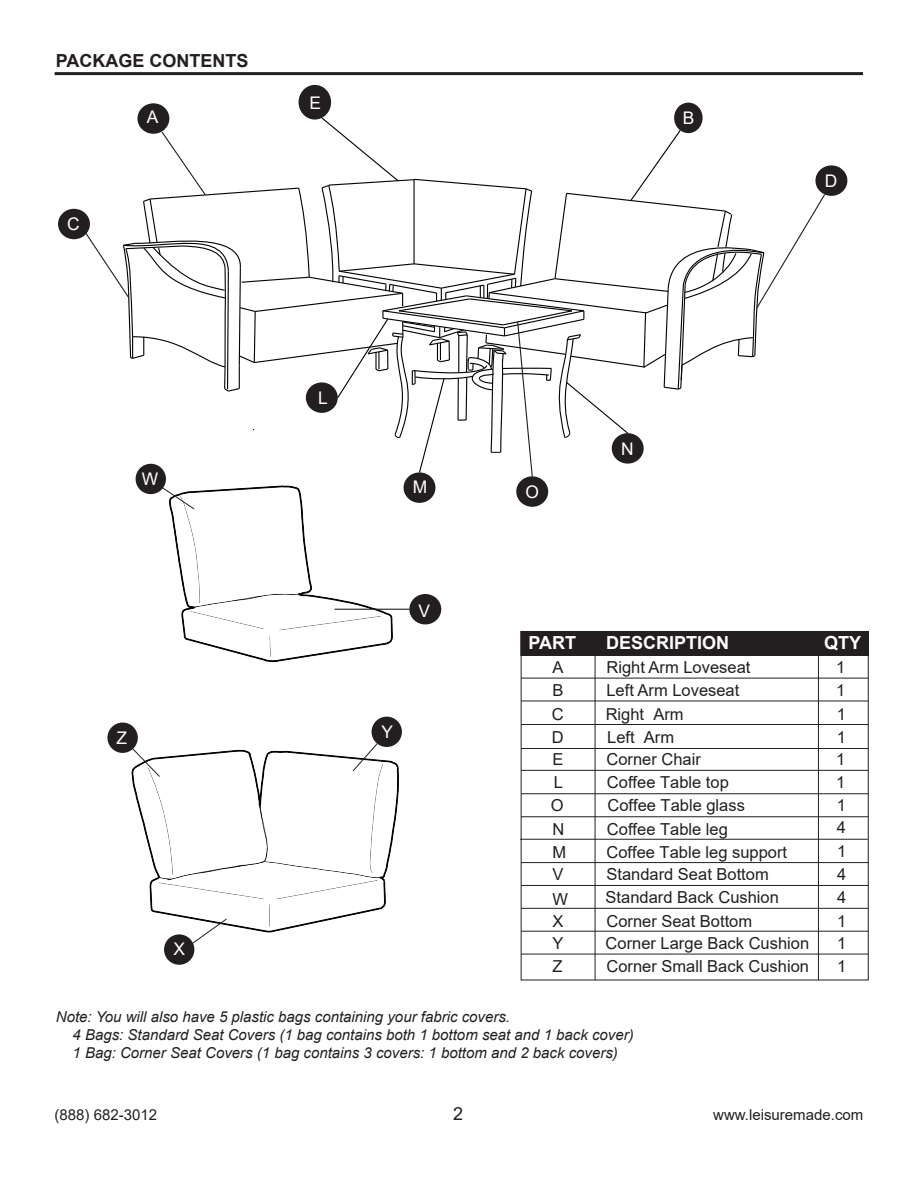
<style>
.page{position:relative;width:918px;height:1188px;background:#fff}
.page>*{position:absolute;margin:0;border:0;box-sizing:border-box;transform-origin:0 0}
.t1{font:700 18px "Arial";color:#fff}
.t2{font:700 18px "Arial";color:#231f20}
.t3{font:18px "Arial";color:#231f20}
.t4{font:17.4px "Arial";color:#fff}
.t5{font:16.5px/23.2px "Arial";color:#231f20}
.t6{font:italic 15px/18px "Arial";color:#231f20}
.t7{font:15px "Arial";color:#231f20}
</style>
<div class="page">
<hr style="left:55px;top:72px;width:808px;height:3px;background:#231f20">
<img style="left:126px;top:737px;width:274px;height:208px">
<div style="left:164px;top:934px;width:30px;height:31px;background:#231f20;border-radius:50%"></div>
<div style="left:372px;top:717px;width:30px;height:30px;background:#231f20;border-radius:50%"></div>
<div style="left:107px;top:723px;width:31px;height:30px;background:#231f20;border-radius:50%"></div>
<svg style="left:131px;top:747px;width:30px;height:31px"></svg>
<svg style="left:352px;top:743px;width:26px;height:29px"></svg>
<svg style="left:189px;top:918px;width:39px;height:28px"></svg>
<div style="left:520px;top:631px;width:349px;height:25px;background:#231f20"></div>
<hr style="left:595px;top:632px;width:1px;height:348px;background:#231f20">
<hr style="left:818px;top:632px;width:1px;height:348px;background:#231f20">
<hr style="left:521px;top:678px;width:347px;height:1px;background:#231f20">
<hr style="left:521px;top:701px;width:347px;height:1px;background:#231f20">
<hr style="left:521px;top:770px;width:347px;height:1px;background:#231f20">
<hr style="left:521px;top:862px;width:348px;height:1px;background:#231f20">
<hr style="left:521px;top:885px;width:347px;height:1px;background:#231f20">
<hr style="left:521px;top:908px;width:347px;height:1px;background:#231f20">
<hr style="left:521px;top:931px;width:347px;height:1px;background:#231f20">
<hr style="left:521px;top:954px;width:347px;height:1px;background:#231f20">
<img style="left:165px;top:481px;width:240px;height:182px">
<div style="left:136px;top:464px;width:30px;height:30px;background:#231f20;border-radius:50%"></div>
<svg style="left:157px;top:484px;width:38px;height:26px"></svg>
<div style="left:137px;top:103px;width:32px;height:31px;background:#231f20;border-radius:50%"></div>
<div style="left:299px;top:85px;width:32px;height:35px;background:#231f20;border-radius:50%"></div>
<div style="left:674px;top:103px;width:29px;height:30px;background:#231f20;border-radius:50%"></div>
<div style="left:404px;top:472px;width:31px;height:31px;background:#231f20;border-radius:50%"></div>
<div style="left:516px;top:476px;width:32px;height:31px;background:#231f20;border-radius:50%"></div>
<hr style="left:521px;top:793px;width:347px;height:1px;background:#231f20">
<hr style="left:521px;top:816px;width:347px;height:1px;background:#231f20">
<hr style="left:520px;top:839px;width:348px;height:1px;background:#231f20">
<div style="left:409px;top:594px;width:32px;height:30px;background:#231f20;border-radius:50%"></div>
<hr style="left:334px;top:609px;width:75px;height:1px;background:#231f20">
<div style="left:815px;top:165px;width:32px;height:31px;background:#231f20;border-radius:50%"></div>
<div style="left:58px;top:209px;width:32px;height:30px;background:#231f20;border-radius:50%"></div>
<svg style="left:82px;top:116px;width:744px;height:362px"></svg>
<hr style="left:521px;top:724px;width:347px;height:1px;background:#231f20">
<hr style="left:521px;top:748px;width:347px;height:1px;background:#231f20">
<p class="t2" style="left:56px;top:48px;width:194px">PACKAGE CONTENTS</p>
<p class="t4" style="left:309px;top:91px;width:13px">E</p>
<p class="t4" style="left:67px;top:212px;width:14px">C</p>
<p class="t4" style="left:147px;top:105px;width:13px">A</p>
<p class="t4" style="left:683px;top:106px;width:13px">B</p>
<p class="t4" style="left:825px;top:169px;width:14px">D</p>
<p class="t4" style="left:142px;top:467px;width:18px">W</p>
<p class="t4" style="left:116px;top:726px;width:12px">Z</p>
<p class="t4" style="left:174px;top:937px;width:13px">X</p>
<p class="t4" style="left:318px;top:386px;width:11px">L</p>
<p class="t4" style="left:413px;top:474px;width:16px">M</p>
<p class="t4" style="left:419px;top:599px;width:13px">V</p>
<p class="t4" style="left:381px;top:720px;width:13px">Y</p>
<p class="t4" style="left:526px;top:480px;width:15px">O</p>
<p class="t4" style="left:621px;top:437px;width:14px">N</p>
<p class="t1" style="left:528px;top:630px;width:49px">PART</p>
<p class="t1" style="left:606px;top:630px;width:125px">DESCRIPTION</p>
<p class="t1" style="left:824px;top:630px;width:39px">QTY</p>
<p class="t5" style="left:552px;top:656px;width:13px">A</p>
<p class="t5" style="left:606px;top:656px;width:145px">Right Arm Loveseat</p>
<p class="t5" style="left:836px;top:656px;width:11px">1</p>
<p class="t5" style="left:552px;top:678px;width:13px">B</p>
<p class="t5" style="left:606px;top:678px;width:134px">Left Arm Loveseat</p>
<p class="t5" style="left:836px;top:678px;width:11px">1</p>
<p class="t5" style="left:552px;top:702px;width:13px">C<br>D</p>
<p class="t5" style="left:606px;top:702px;width:79px">Right Arm<br>Left Arm</p>
<p class="t5" style="left:837px;top:702px;width:11px">1<br>1</p>
<p class="t5" style="left:552px;top:748px;width:13px">E</p>
<p class="t5" style="left:606px;top:748px;width:96px">Corner Chair</p>
<p class="t5" style="left:836px;top:748px;width:11px">1</p>
<p class="t5" style="left:554px;top:771px;width:11px">L</p>
<p class="t5" style="left:607px;top:771px;width:123px">Coffee Table top</p>
<p class="t5" style="left:836px;top:771px;width:11px">1</p>
<p class="t5" style="left:551px;top:794px;width:14px">O</p>
<p class="t5" style="left:607px;top:794px;width:139px">Coffee Table glass</p>
<p class="t5" style="left:837px;top:794px;width:11px">1</p>
<p class="t5" style="left:552px;top:817px;width:13px">N</p>
<p class="t5" style="left:607px;top:817px;width:123px">Coffee Table leg</p>
<p class="t5" style="left:837px;top:816px;width:11px">4</p>
<p class="t5" style="left:552px;top:841px;width:15px">M</p>
<p class="t5" style="left:606px;top:841px;width:182px">Coffee Table leg support</p>
<p class="t5" style="left:552px;top:888px;width:17px;line-height:22.2px">W<br>X</p>
<p class="t5" style="left:552px;top:863px;width:13px">V</p>
<p class="t5" style="left:606px;top:863px;width:164px">Standard Seat Bottom</p>
<p class="t5" style="left:606px;top:886px;width:175px">Standard Back Cushion</p>
<p class="t5" style="left:606px;top:931px;width:205px">Corner Large Back Cushion</p>
<p class="t5" style="left:606px;top:909px;width:147px">Corner Seat Bottom</p>
<p class="t5" style="left:552px;top:931px;width:13px">Y<br>Z</p>
<p class="t5" style="left:606px;top:954px;width:204px">Corner Small Back Cushion</p>
<p class="t5" style="left:837px;top:839px;width:11px;text-align:justify">1<br>4<br>4</p>
<p class="t5" style="left:837px;top:909px;width:11px;line-height:22.6px;text-align:justify">1<br>1<br>1</p>
<p class="t6" style="left:73px;top:1008px;width:563px;text-indent:-17px">Note: You will also have 5 plastic bags containing your fabric covers.<br>4 Bags: Standard Seat Covers (1 bag contains both 1 bottom seat and 1 back cover)<br>1 Bag: Corner Seat Covers (1 bag contains 3 covers: 1 bottom and 2 back covers)</p>
<p class="t3" style="left:453px;top:1102px;width:12px">2</p>
<p class="t7" style="left:55px;top:1105px;width:104px">(888) 682-3012</p>
<p class="t7" style="left:713px;top:1105px;width:152px">www.leisuremade.com</p>
</div>
